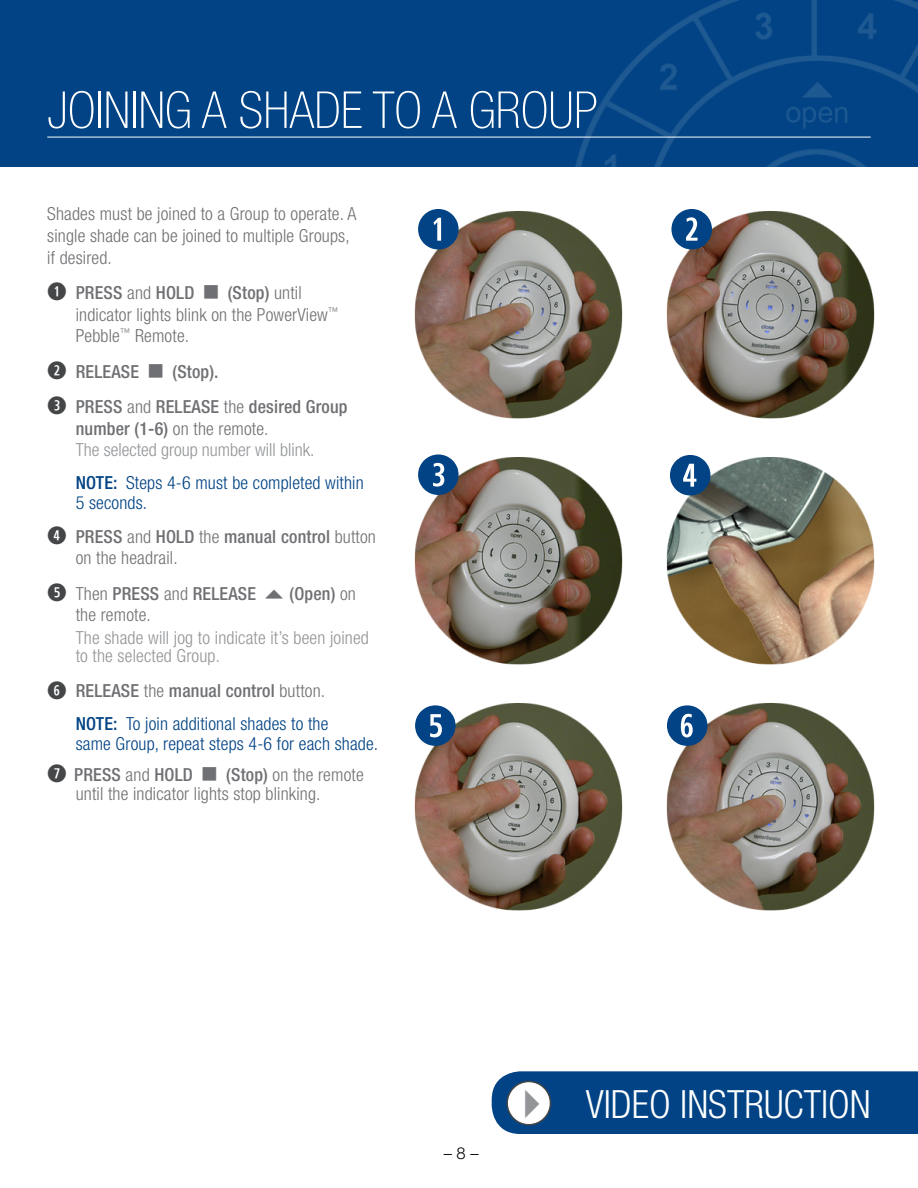
<style>
.page{position:relative;width:918px;height:1188px;background:#fff}
.page>*{position:absolute;margin:0;border:0;box-sizing:border-box;transform-origin:0 0}
.t1{font:700 54px "Combi Numerals";color:#014384}
.Step-Title{font:100 condensed 51px "Helvetica Neue LT Std";color:#fff}
.t2{font:300 condensed 39px "Helvetica Neue LT Std";color:#fff}
.NOTE{font:300 condensed 18px/21.8px "Helvetica Neue LT Std";letter-spacing:.01em;color:#6f7073}
.NOTE-2{font:500 condensed 18px/21.8px "Helvetica Neue LT Std";letter-spacing:.01em;color:#6f7073}
.NOTE-3{font:300 condensed 18px/19.5px "Helvetica Neue LT Std";letter-spacing:.01em;color:#014384}
.t3{font:300 condensed 18px/18px "Helvetica Neue LT Std";letter-spacing:.01em;color:#939598}
.t4{font:300 16.5px "Helvetica Neue LT Std";color:#000}
.s1{font-family:"Combi Numerals";font-weight:700;font-stretch:normal;font-size:24px;color:#454647}
.s2{font-weight:300}
.s3{font-weight:500}
</style>
<div class="page">
<div style="left:0;top:0;width:918px;height:166px;background:#014384"></div>
<hr style="left:47px;top:137px;width:824px;height:1px;background:#fff">
<img style="left:666px;top:703px;width:209px;height:208px">
<img style="left:414px;top:457px;width:209px;height:208px">
<img style="left:414px;top:211px;width:209px;height:208px">
<img style="left:666px;top:211px;width:209px;height:208px">
<img style="left:666px;top:457px;width:209px;height:208px">
<img style="left:414px;top:703px;width:209px;height:208px">
<img style="left:566px;top:0;width:352px;height:167px">
<svg style="left:492px;top:1071px;width:426px;height:63px;background:#14508c"></svg>
<p class="Step-Title" style="left:47px;top:81px;width:552px">JOINING A SHADE TO A GROUP</p>
<p class="NOTE" style="left:47px;top:203px;width:311px">Shades must be joined to a Group to operate. A single shade can be joined to multiple Groups, if desired.</p>
<p class="NOTE-2" style="left:47px;top:281px;width:149px"><span class="s1">Q</span> PRESS <span class="s2">and</span> HOLD</p>
<p class="NOTE" style="left:76px;top:282px;width:264px;text-indent:152px"><span class="s3">(Stop)</span> until indicator lights blink on the PowerView<sup>™<br></sup>Pebble<sup>™</sup> Remote.</p>
<p class="NOTE-2" style="left:47px;top:360px;width:93px"><span class="s1">W</span> RELEASE</p>
<p class="NOTE-2" style="left:173px;top:360px;width:48px">(Stop).</p>
<p class="NOTE-2" style="left:76px;top:395px;width:273px;text-indent:-28px"><span class="s1">E</span> PRESS <span class="s2">and</span> RELEASE <span class="s2">the</span> desired Group number (1-6) <span class="s2">on the remote.</span></p>
<p class="t3" style="left:76px;top:441px;width:240px">The selected group number will blink.</p>
<p class="NOTE-3" style="left:76px;top:473px;width:290px"><span class="s3">NOTE:</span> Steps 4-6 must be completed within<br>5 seconds.</p>
<p class="NOTE" style="left:76px;top:525px;width:302px;text-indent:-28px"><span class="s1">R</span> <span class="s3">PRESS</span> and <span class="s3">HOLD</span> the <span class="s3">manual control</span> button on the headrail.</p>
<p class="NOTE-2" style="left:47px;top:582px;width:210px"><span class="s1">T</span> <span class="s2">Then</span> PRESS <span class="s2">and</span> RELEASE</p>
<p class="NOTE-2" style="left:290px;top:582px;width:68px">(Open) <span class="s2">on</span></p>
<p class="NOTE" style="left:76px;top:604px;width:77px">the remote.</p>
<p class="t3" style="left:76px;top:628px;width:295px">The shade will jog to indicate it’s been joined to the selected Group.</p>
<p class="NOTE-2" style="left:47px;top:680px;width:279px"><span class="s1">Y</span> RELEASE <span class="s2">the</span> manual control <span class="s2">button.</span></p>
<p class="NOTE-3" style="left:76px;top:714px;width:304px"><span class="s3">NOTE:</span> To join additional shades to the<br>same Group, repeat steps 4-6 for each shade.</p>
<p class="NOTE-2" style="left:47px;top:763px;width:147px"><span class="s1">U</span> PRESS <span class="s2">and</span> HOLD</p>
<p class="NOTE" style="left:76px;top:765px;width:289px;line-height:19.5px;text-indent:151px"><span class="s3">(Stop)</span> on the remote until the indicator lights stop blinking.</p>
<p class="t1" style="left:416px;top:209px;width:46px">Q</p>
<p class="t1" style="left:416px;top:454px;width:46px">E</p>
<p class="t1" style="left:670px;top:209px;width:46px">W</p>
<p class="t1" style="left:668px;top:455px;width:46px">R</p>
<p class="t1" style="left:413px;top:705px;width:46px">T</p>
<p class="t1" style="left:665px;top:705px;width:46px">Y</p>
<p class="t4" style="left:444px;top:1143px;width:36px">– 8 –</p>
<p class="t2" style="left:586px;top:1081px;width:287px">VIDEO INSTRUCTION</p>
</div>
